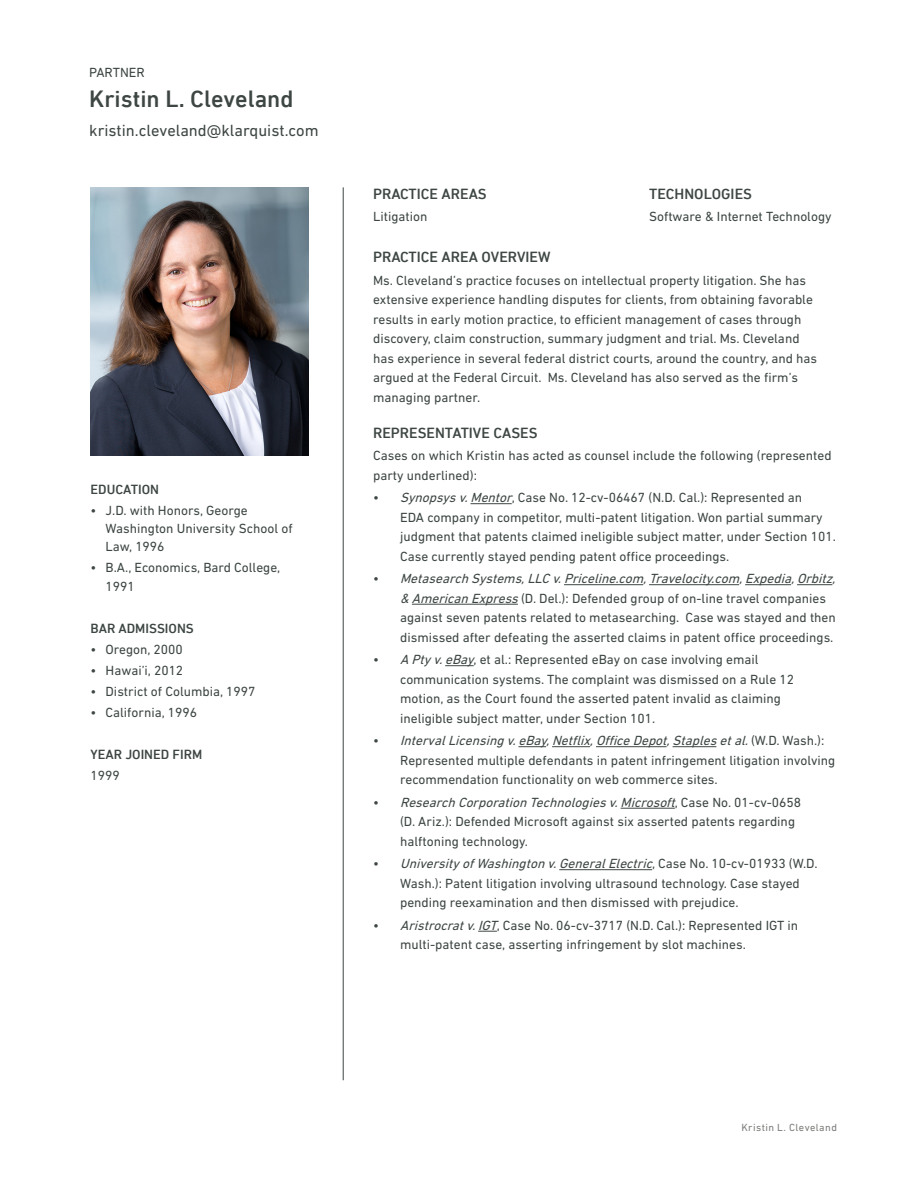
<style>
.page{position:relative;width:918px;height:1188px;background:#fff}
.page>*{position:absolute;margin:0;border:0;box-sizing:border-box;transform-origin:0 0}
.Professional_Name{font:500 24px "DIN Next LT Pro";color:#3d4643}
.Professional_Email{font:16.5px "DIN Next LT Pro";color:#3d4643}
.Heading{font:500 15px "DIN Next LT Pro";color:#3d4643}
.Body{font:13.5px/19.5px "DIN Next LT Pro";color:#3d4643}
.Heading-2{font:13.5px/19.5px "DIN Next LT Pro";color:#3d4643}
.Heading_Sub-Heading{font:500 13.5px "DIN Next LT Pro";color:#3d4643}
.Professional_Title{font:13.5px "DIN Next LT Pro";color:#3d4643}
.Heading_Sub-Heading-2{font:13.5px "DIN Next LT Pro";color:#3d4643}
.t1{font:10.5px "DIN Next LT Pro";letter-spacing:.04em;color:#7b7b79}
.s1{font-style:italic}
</style>
<div class="page">
<hr style="left:343px;top:187px;width:1px;height:893px;background:#3d4643">
<hr style="left:471px;top:503px;width:41px;height:1px;background:#3d4643">
<hr style="left:564px;top:584px;width:79px;height:1px;background:#3d4643">
<hr style="left:649px;top:584px;width:90px;height:1px;background:#3d4643">
<hr style="left:745px;top:584px;width:46px;height:1px;background:#3d4643">
<hr style="left:797px;top:584px;width:35px;height:1px;background:#3d4643">
<hr style="left:412px;top:604px;width:106px;height:1px;background:#3d4643">
<svg style="left:445px;top:665px;width:29px;height:1px"></svg>
<svg style="left:518px;top:746px;width:28px;height:1px"></svg>
<hr style="left:552px;top:746px;width:38px;height:1px;background:#3d4643">
<hr style="left:596px;top:746px;width:71px;height:1px;background:#3d4643">
<hr style="left:673px;top:746px;width:43px;height:1px;background:#3d4643">
<hr style="left:621px;top:808px;width:54px;height:1px;background:#3d4643">
<hr style="left:559px;top:869px;width:93px;height:1px;background:#3d4643">
<svg style="left:478px;top:931px;width:19px;height:1px"></svg>
<img style="left:91px;top:187px;width:217px;height:269px">
<p class="Professional_Title" style="left:89px;top:64px;width:57px">PARTNER</p>
<p class="Professional_Name" style="left:89px;top:85px;width:206px">Kristin L. Cleveland</p>
<p class="Professional_Email" style="left:89px;top:120px;width:231px">kristin.cleveland@klarquist.com</p>
<p class="Heading_Sub-Heading" style="left:91px;top:481px;width:70px">EDUCATION</p>
<p class="Body" style="left:106px;top:501px;width:189px;line-height:18px;text-indent:-15px">• J.D. with Honors, George<br>Washington University School of<br>Law, 1996</p>
<p class="Body" style="left:106px;top:557px;width:176px;text-indent:-15px">• B.A., Economics, Bard College,<br>1991</p>
<p class="Heading_Sub-Heading" style="left:91px;top:621px;width:105px">BAR ADMISSIONS</p>
<p class="Body" style="left:91px;top:640px;width:94px">• Oregon, 2000</p>
<p class="Body" style="left:91px;top:661px;width:94px">• Hawai’i, 2012</p>
<p class="Body" style="left:91px;top:682px;width:166px">• District of Columbia, 1997</p>
<p class="Body" style="left:91px;top:703px;width:108px">• California, 1996</p>
<p class="Heading_Sub-Heading" style="left:91px;top:747px;width:113px">YEAR JOINED FIRM</p>
<p class="Heading_Sub-Heading-2" style="left:91px;top:768px;width:31px">1999</p>
<p class="Heading" style="left:373px;top:185px;width:115px">PRACTICE AREAS</p>
<p class="Heading-2" style="left:373px;top:207px;width:56px">Litigation</p>
<p class="Heading" style="left:649px;top:185px;width:104px">TECHNOLOGIES</p>
<p class="Body" style="left:649px;top:207px;width:184px">Software &amp; Internet Technology</p>
<p class="Heading" style="left:373px;top:249px;width:179px">PRACTICE AREA OVERVIEW</p>
<p class="Body" style="left:373px;top:270px;width:446px">Ms. Cleveland’s practice focuses on intellectual property litigation. She has extensive experience handling disputes for clients, from obtaining favorable results in early motion practice, to efficient management of cases through discovery, claim construction, summary judgment and trial. Ms. Cleveland has experience in several federal district courts, around the country, and has argued at the Federal Circuit. Ms. Cleveland has also served as the firm’s managing partner.</p>
<p class="Heading" style="left:373px;top:424px;width:166px">REPRESENTATIVE CASES</p>
<p class="Heading-2" style="left:373px;top:446px;width:460px">Cases on which Kristin has acted as counsel include the following (represented party underlined):</p>
<p class="Body" style="left:400px;top:488px;width:437px;text-indent:-27px">• <span class="s1">Synopsysv.Mentor</span>, Case No. 12-cv-06467 (N.D. Cal.): Represented an<br>EDA company in competitor, multi-patent litigation. Won partial summary judgment that patents claimed ineligible subject matter, under Section 101.<br>Case currently stayed pending patent office proceedings.</p>
<p class="Body" style="left:400px;top:569px;width:441px;text-indent:-27px">• <span class="s1">MetasearchSystems,LLC v.Priceline.com,Travelocity.com,Expedia,Orbitz, &amp; AmericanExpress</span>(D. Del.): Defended group of on-line travel companies against seven patents related to metasearching. Case was stayed and then dismissed after defeating the asserted claims in patent office proceedings.</p>
<p class="Body" style="left:400px;top:650px;width:396px;text-indent:-27px">• <span class="s1">A Ptyv.eBay</span>, et al.: Represented eBay on case involving email communication systems. The complaint was dismissed on a Rule 12 motion, as the Court found the asserted patent invalid as claiming ineligible subject matter, under Section 101.</p>
<p class="Body" style="left:400px;top:731px;width:437px;text-indent:-27px">• <span class="s1">IntervalLicensingv.eBay,Netflix,OfficeDepot,Staplesetal.</span>( W . D . W a s h . ) :<br>Represented multiple defendants in patent infringement litigation involving recommendation functionality on web commerce sites.</p>
<p class="Body" style="left:400px;top:792px;width:402px;text-indent:-27px">• <span class="s1">ResearchCorporationTechnologiesv.Microsoft</span>, C a s e N o . 0 1 - c v - 0 6 5 8 (D. Ariz.): Defended Microsoft against six asserted patents regarding halftoning technology.</p>
<p class="Body" style="left:400px;top:854px;width:419px;text-indent:-27px">• <span class="s1">UniversityofWashingtonv.GeneralElectric</span>, C a s e N o . 1 0 - c v - 0 1 9 3 3 ( W . D .<br>Wash.): Patent litigation involving ultrasound technology. Case stayed pending reexamination and then dismissed with prejudice.</p>
<p class="Body" style="left:400px;top:915px;width:400px;text-indent:-27px">• <span class="s1">Aristrocratv.IGT</span>, Case No. 06-cv-3717 (N.D. Cal.): Represented IGT in multi-patent case, asserting infringement by slot machines.</p>
<p class="t1" style="left:741px;top:1121px;width:97px">Kristin L. Cleveland</p>
</div>
